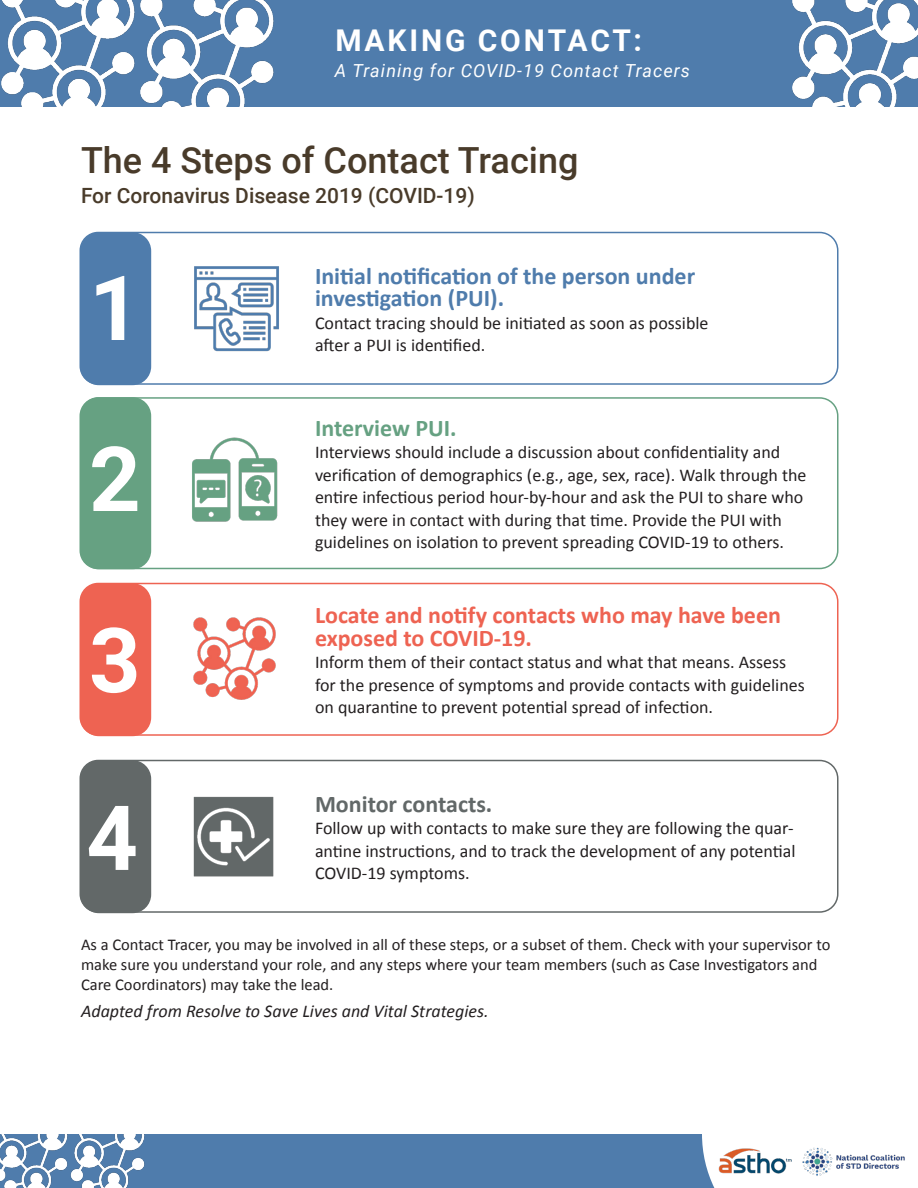
<style>
.page{position:relative;width:918px;height:1188px;background:#fff}
.page>*{position:absolute;margin:0;border:0;box-sizing:border-box;transform-origin:0 0}
.t1{font:700 90px "Roboto";color:#fff}
.t2{font:500 36px "Roboto";color:#493b2a}
.t3{font:700 30px "Roboto";letter-spacing:.095em;color:#fff}
.t4{font:700 24px/22.5px "Calibri";color:#ee6352}
.t5{font:700 24px/22.5px "Calibri";color:#4f7cac}
.t6{font:700 24px "Calibri";color:#626868}
.t7{font:700 24px "Calibri";color:#66a182}
.t8{font:500 21px "Roboto";color:#493b2a}
.t9{font:18px/22.5px "Calibri";color:#231f20}
.t10{font:italic 18px "Calibri";color:#231f20}
.t11{font:italic 18px "Roboto";letter-spacing:.06em;color:#fff}
.t12{font:16.5px/19.8px "Calibri";color:#231f20}
</style>
<div class="page">
<img style="left:193px;top:796px;width:81px;height:81px">
<div style="left:80px;top:760px;width:758px;height:153px;border:2px solid #626868;border-radius:18px"></div>
<div style="left:81px;top:761px;width:69px;height:151px;background:#626868;border-radius:18px"></div>
<div style="left:80px;top:760px;width:71px;height:153px;border:2px solid #626868;border-radius:18px"></div>
<img style="left:193px;top:617px;width:83px;height:83px">
<div style="left:80px;top:583px;width:758px;height:153px;border:2px solid #ee6352;border-radius:18px"></div>
<div style="left:81px;top:584px;width:69px;height:151px;background:#ee6352;border-radius:18px"></div>
<div style="left:80px;top:583px;width:71px;height:153px;border:2px solid #ee6352;border-radius:18px"></div>
<img style="left:192px;top:437px;width:86px;height:85px">
<div style="left:80px;top:397px;width:758px;height:172px;border:2px solid #66a182;border-radius:18px"></div>
<div style="left:81px;top:398px;width:69px;height:170px;background:#66a182;border-radius:18px"></div>
<div style="left:80px;top:397px;width:71px;height:172px;border:2px solid #66a182;border-radius:18px"></div>
<img style="left:194px;top:266px;width:85px;height:86px">
<div style="left:80px;top:232px;width:758px;height:153px;border:2px solid #4f7cac;border-radius:18px"></div>
<div style="left:81px;top:233px;width:69px;height:151px;background:#4f7cac;border-radius:18px"></div>
<div style="left:80px;top:232px;width:71px;height:153px;border:2px solid #4f7cac;border-radius:18px"></div>
<div style="left:0;top:0;width:918px;height:107px;background:#4f7cac"></div>
<img style="left:1px;top:0;width:125px;height:107px">
<img style="left:126px;top:0;width:148px;height:107px">
<img style="left:792px;top:0;width:126px;height:107px">
<img style="left:714px;top:1147px;width:191px;height:41px">
<div style="left:505px;top:1134px;width:209px;height:54px;background:#4f7cac"></div>
<div style="left:0;top:1134px;width:505px;height:54px;background:#4f7cac"></div>
<img style="left:0;top:1134px;width:63px;height:54px">
<img style="left:63px;top:1134px;width:82px;height:54px">
<p class="t3" style="left:335px;top:20px;width:308px">MAKING CONTACT:</p>
<p class="t11" style="left:335px;top:58px;width:357px">A Training for COVID-19 Contact Tracers</p>
<p class="t2" style="left:81px;top:135px;width:499px">The 4 Steps of Contact Tracing</p>
<p class="t8" style="left:81px;top:181px;width:395px">For Coronavirus Disease 2019 (COVID-19)</p>
<p class="t1" style="left:89px;top:245px;width:53px">1</p>
<p class="t1" style="left:89px;top:416px;width:53px">2</p>
<p class="t1" style="left:89px;top:597px;width:53px">3</p>
<p class="t1" style="left:86px;top:775px;width:53px">4</p>
<p class="t5" style="left:315px;top:263px;width:382px">Initial notification of the person under investigation (PUI).</p>
<p class="t9" style="left:315px;top:311px;width:395px">Contact tracing should be initiated as soon as possible</p>
<p class="t9" style="left:315px;top:333px;width:172px">after a PUI is identified.</p>
<p class="t7" style="left:315px;top:411px;width:143px">Interview PUI.</p>
<p class="t9" style="left:315px;top:441px;width:493px">Interviews should include a discussion about confidentiality and verification of demographics (e.g., age, sex, race). Walk through the entire infectious period hour-by-hour and ask the PUI to share who they were in contact with during that time. Provide the PUI with guidelines on isolation to prevent spreading COVID-19 to others.</p>
<p class="t4" style="left:315px;top:603px;width:468px">Locate and notify contacts who may have been exposed to COVID-19.</p>
<p class="t9" style="left:315px;top:651px;width:491px">Inform them of their contact status and what that means. Assess for the presence of symptoms and provide contacts with guidelines</p>
<p class="t9" style="left:315px;top:696px;width:400px">on quarantine to prevent potential spread of infection.</p>
<p class="t6" style="left:315px;top:787px;width:179px">Monitor contacts.</p>
<p class="t9" style="left:315px;top:816px;width:482px">Follow up with contacts to make sure they are following the quar&shy;antine instructions, and to track the development of any potential</p>
<p class="t9" style="left:315px;top:861px;width:156px">COVID-19 symptoms.</p>
<p class="t12" style="left:81px;top:934px;width:751px">As a Contact Tracer, you may be involved in all of these steps, or a subset of them. Check with your supervisor to make sure you understand your role, and any steps where your team members (such as Case Investigators and<br>Care Coordinators) may take the lead.</p>
<p class="t10" style="left:81px;top:998px;width:409px">Adapted from Resolve to Save Lives and Vital Strategies.</p>
</div>
